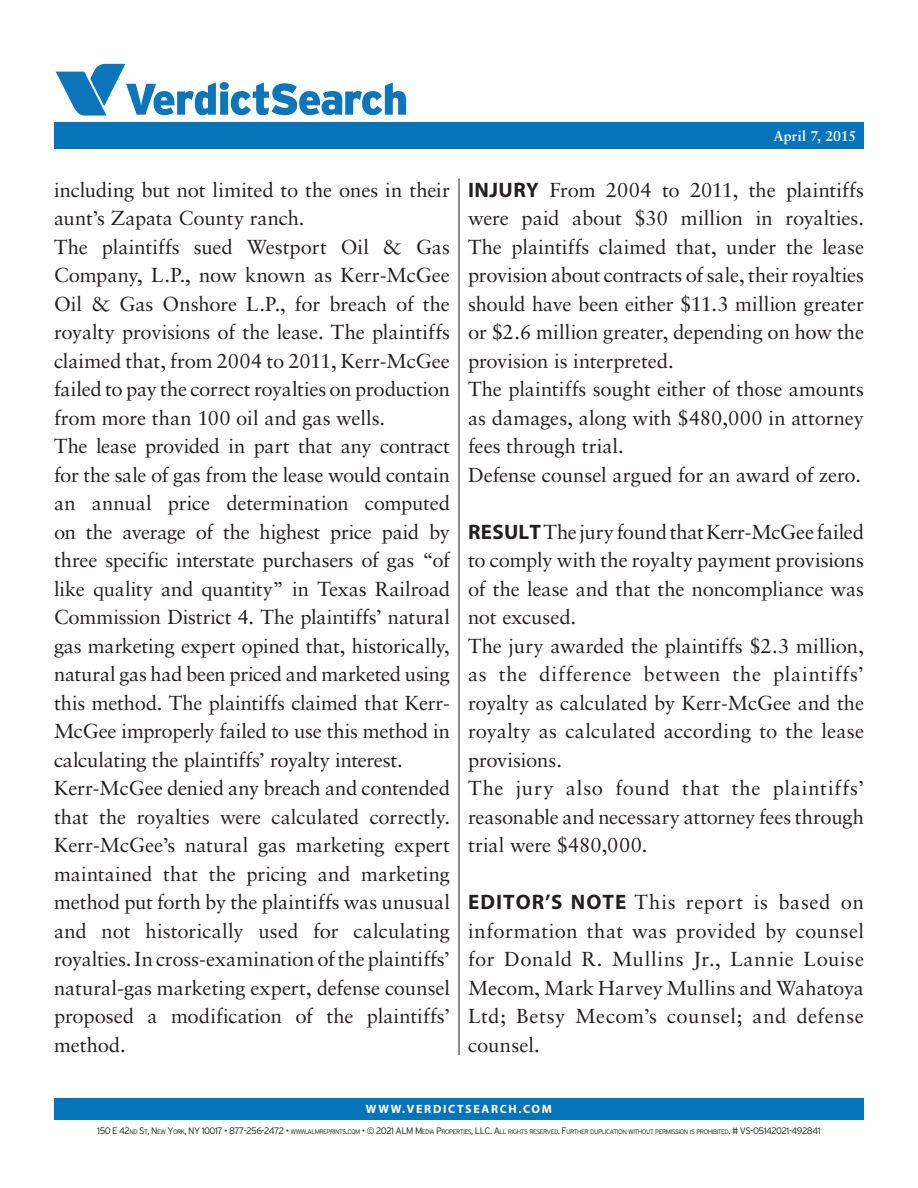
<style>
.page{position:relative;width:918px;height:1188px;background:#fff}
.page>*{position:absolute;margin:0;border:0;box-sizing:border-box;transform-origin:0 0}
.heow_fact_summary{font:20.25px/28.5px "Sabon LT Std";letter-spacing:-.005em;color:#231f20;text-align:justify}
.verdict_body_para1{font:20.25px/28.5px "Sabon LT Std";letter-spacing:.005em;color:#231f20;text-align:justify}
.Volume__Issue__Date{font:700 14.25px "Sabon LT Std";letter-spacing:.005em;color:#fff}
.t1{font:700 12px "Myriad Pro";letter-spacing:.14em;color:#fff}
.t2{font:300 9.3px "Interstate";letter-spacing:-.055em;color:#231f20}
.t3{font:300 6.6px "Interstate";letter-spacing:-.08em;color:#231f20}
.s1{font-family:"Myriad Pro";font-weight:700;font-size:21px}
.s2{font-size:6.6px}
.s3{font-size:9.3px}
</style>
<div class="page">
<svg style="left:56px;top:64px;width:350px;height:52px"></svg>
<div style="left:54px;top:123px;width:810px;height:26px;background:#0774ba"></div>
<div style="left:54px;top:1098px;width:810px;height:22px;background:#0774ba"></div>
<hr style="left:459px;top:178px;width:1px;height:877px;background:#231f20">
<p class="heow_fact_summary" style="left:54px;top:175px;width:397px">including but not limited to the ones in their aunt’s Zapata County ranch.</p>
<p class="heow_fact_summary" style="left:54px;top:232px;width:398px">The plaintiffs sued Westport Oil &amp; Gas Company, L.P., now known as Kerr-McGee Oil &amp; Gas Onshore L.P., for breach of the royalty provisions of the lease. The plaintiffs claimed that, from 2004 to 2011, Kerr-McGee failed to pay the correct royalties on production from more than 100 oil and gas wells.</p>
<p class="heow_fact_summary" style="left:54px;top:432px;width:398px">The lease provided in part that any contract for the sale of gas from the lease would contain an annual price determination computed on the average of the highest price paid by three specific interstate purchasers of gas “of like quality and quantity” in Texas Railroad Commission District 4. The plaintiffs’ natural gas marketing expert opined that, historically, natural gas had been priced and marketed using this method. The plaintiffs claimed that Kerr-McGee improperly failed to use this method in calculating the plaintiffs’ royalty interest.</p>
<p class="heow_fact_summary" style="left:54px;top:774px;width:398px">Kerr-McGee denied any breach and contended that the royalties were calculated correctly.<br>Kerr-McGee’s natural gas marketing expert maintained that the pricing and marketing method put forth by the plaintiffs was unusual and not historically used for calculating royalties. In cross-examination of the plaintiffs’ natural-gas marketing expert, defense counsel proposed a modification of the plaintiffs’ method.</p>
<p class="Volume__Issue__Date" style="left:774px;top:128px;width:84px">April 7, 2015</p>
<p class="heow_fact_summary" style="left:468px;top:175px;width:398px"><span class="s1">INJURY</span> From 2004 to 2011, the plaintiffs were paid about $30 million in royalties.<br>The plaintiffs claimed that, under the lease provision about contracts of sale, their royalties should have been either $11.3 million greater or $2.6 million greater, depending on how the provision is interpreted.</p>
<p class="heow_fact_summary" style="left:468px;top:375px;width:397px">The plaintiffs sought either of those amounts as damages, along with $480,000 in attorney fees through trial.</p>
<p class="heow_fact_summary" style="left:468px;top:460px;width:395px">Defense counsel argued for an award of zero.</p>
<p class="verdict_body_para1" style="left:468px;top:517px;width:398px"><span class="s1">RESULT</span> The jury found that Kerr-McGee failed to comply with the royalty payment provisions of the lease and that the noncompliance was not excused.</p>
<p class="verdict_body_para1" style="left:468px;top:631px;width:398px">The jury awarded the plaintiffs $2.3 million, as the difference between the plaintiffs’ royalty as calculated by Kerr-McGee and the royalty as calculated according to the lease provisions.</p>
<p class="verdict_body_para1" style="left:468px;top:774px;width:397px">The jury also found that the plaintiffs’ reasonable and necessary attorney fees through trial were $480,000.</p>
<p class="verdict_body_para1" style="left:468px;top:888px;width:398px"><span class="s1">EDITOR’S NOTE</span> This report is based on information that was provided by counsel for Donald R. Mullins Jr., Lannie Louise Mecom, Mark Harvey Mullins and Wahatoya Ltd; Betsy Mecom’s counsel; and defense counsel.</p>
<p class="t1" style="left:366px;top:1101px;width:188px">WWW.VERDICTSEARCH.COM</p>
<p class="t2" style="left:97px;top:1126px;width:305px">150 E 42<span class="s2">ND</span> S<span class="s2">T</span>, N <span class="s2">EW</span> Y<span class="s2">ORK</span>, NY 10017 • 877-256-2472 • <span class="s2">WWW</span>.<span class="s2">ALMREPRINTS</span>.<span class="s2">COM</span> • © 2021 ALM</p>
<p class="t3" style="left:415px;top:1128px;width:407px"><span class="s3">M</span> EDIA <span class="s3">P</span>ROPERTIES<span class="s3">, LLC. A</span>LL RIGHTS RESERVED<span class="s3">. F</span>URTHER DUPLICATION WITHOUT PERMISSION IS PROHIBITED<span class="s3">. # VS-05142021-492841</span></p>
</div>
